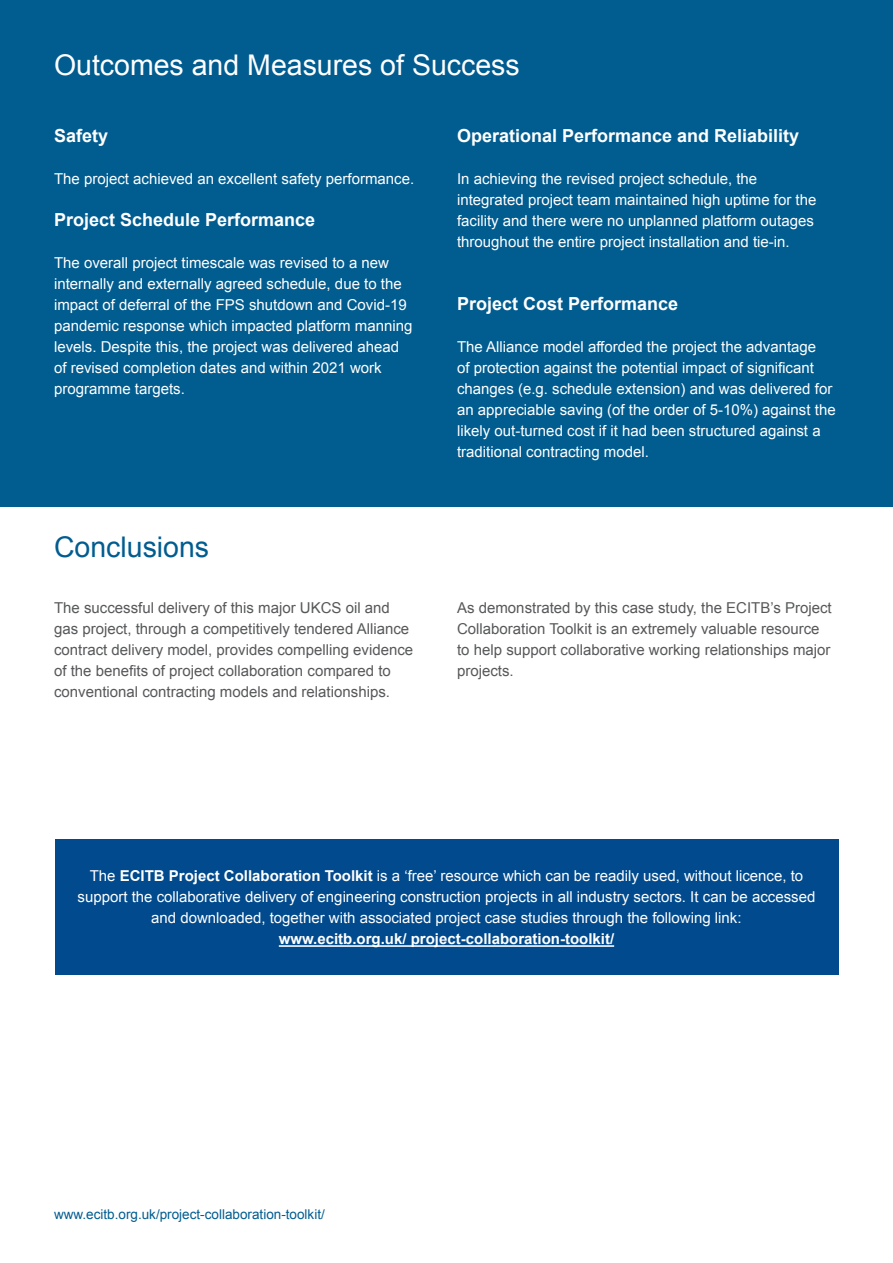
<style>
.page{position:relative;width:893px;height:1263px;background:#fff}
.page>*{position:absolute;margin:0;border:0;box-sizing:border-box;transform-origin:0 0}
.t1{font:28.5px "Arial";color:#fff}
.t2{font:28.5px "Arial";color:#015c90}
.Body_text{font:700 18px "Arial";color:#fff}
.Body_text-2{font:15px/21px "Arial";color:#fff}
.Body_text-3{font:15px/21px "Arial";color:#57585a}
.Body_text-4{font:700 15px "Arial";color:#fff}
.t3{font:13.5px "Arial";color:#015c90}
.s1{font-weight:700}
</style>
<div class="page">
<div style="left:55px;top:840px;width:783px;height:135px;background:#004a8d"></div>
<div style="left:0;top:0;width:893px;height:507px;background:#015c90"></div>
<hr style="left:279px;top:945px;width:335px;height:2px;background:#fff">
<p class="t1" style="left:54px;top:46px;width:467px">Outcomes and Measures of Success</p>
<p class="Body_text" style="left:54px;top:124px;width:56px">Safety</p>
<p class="Body_text-2" style="left:54px;top:169px;width:362px">The project achieved an excellent safety performance.</p>
<p class="Body_text" style="left:54px;top:208px;width:263px">Project Schedule Performance</p>
<p class="Body_text-2" style="left:54px;top:253px;width:360px">The overall project timescale was revised to a new internally and externally agreed schedule, due to the impact of deferral of the FPS shutdown and Covid-19 pandemic response which impacted platform manning levels. Despite this, the project was delivered ahead of revised completion dates and within 2021 work programme targets.</p>
<p class="t2" style="left:54px;top:529px;width:157px">Conclusions</p>
<p class="Body_text" style="left:457px;top:124px;width:344px">Operational Performance and Reliability</p>
<p class="Body_text-2" style="left:457px;top:169px;width:302px">In achieving the revised project schedule, the</p>
<p class="Body_text-2" style="left:457px;top:190px;width:361px">integrated project team maintained high uptime for the facility and there were no unplanned platform outages throughout the entire project installation and tie-in.</p>
<p class="Body_text" style="left:457px;top:292px;width:223px">Project Cost Performance</p>
<p class="Body_text-2" style="left:457px;top:337px;width:361px">The Alliance model afforded the project the advantage</p>
<p class="Body_text-2" style="left:457px;top:358px;width:380px">of protection against the potential impact of significant changes (e.g. schedule extension) and was delivered for an appreciable saving (of the order of 5-10%) against the likely out-turned cost if it had been structured against a traditional contracting model.</p>
<p class="Body_text-3" style="left:54px;top:597px;width:361px">The successful delivery of this major UKCS oil and gas project, through a competitively tendered Alliance contract delivery model, provides compelling evidence of the benefits of project collaboration compared to conventional contracting models and relationships.</p>
<p class="Body_text-3" style="left:457px;top:597px;width:376px">As demonstrated by this case study, the ECITB’s Project Collaboration Toolkit is an extremely valuable resource to help support collaborative working relationships major projects.</p>
<p class="Body_text-2" style="left:78px;top:866px;width:739px;text-align:center">The <span class="s1">ECITB Project Collaboration Toolkit</span> is a ‘free’ resource which can be readily used, without licence, to support the collaborative delivery of engineering construction projects in all industry sectors. It can be accessed and downloaded, together with associated project case studies through the following link:</p>
<p class="Body_text-4" style="left:279px;top:929px;width:337px">www.ecitb.org.uk/ project-collaboration-toolkit/</p>
<p class="t3" style="left:54px;top:1205px;width:272px">www.ecitb.org.uk/project-collaboration-toolkit/</p>
</div>
